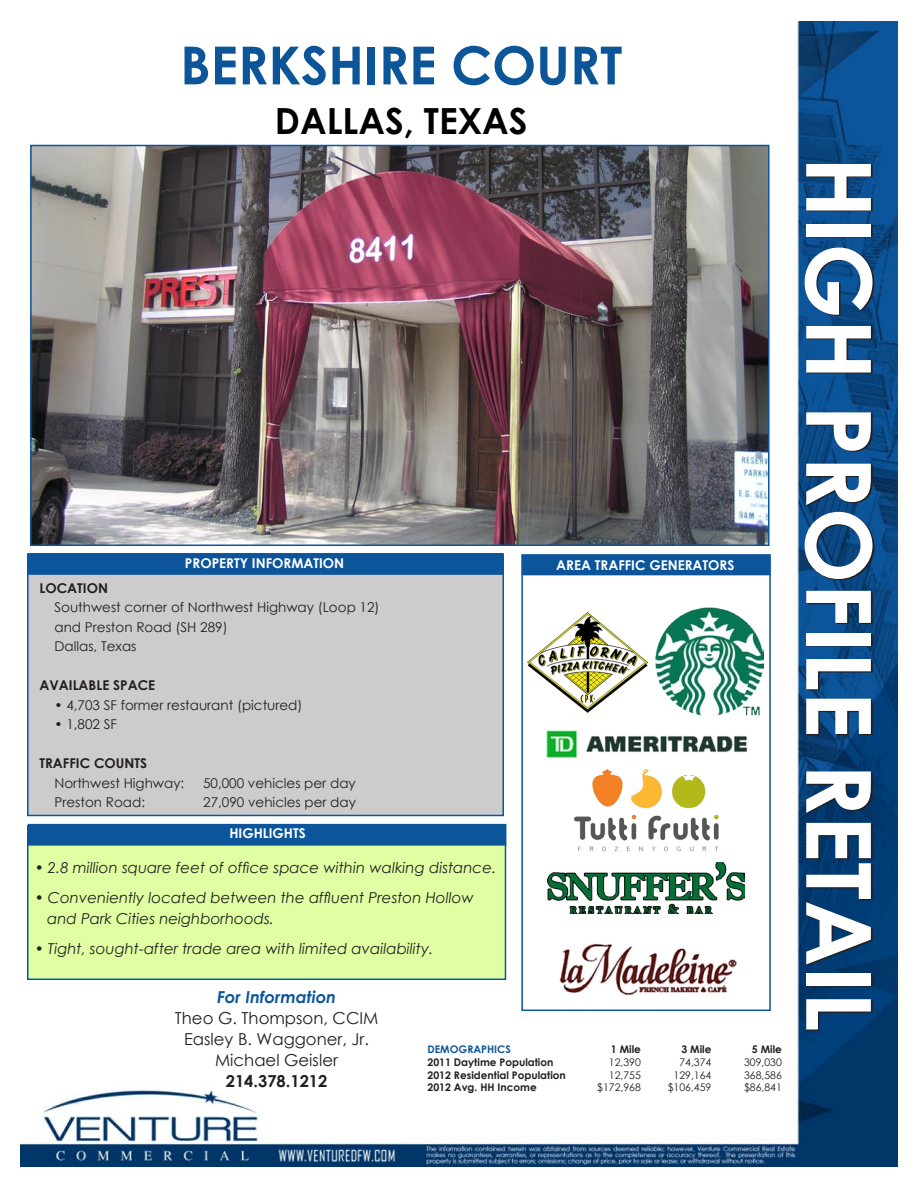
<style>
.page{position:relative;width:918px;height:1188px;background:#fff}
.page>*{position:absolute;margin:0;border:0;box-sizing:border-box;transform-origin:0 0}
.t1{font:700 90px "Century Gothic";color:#fff}
.t2{font:700 52.5px "Century Gothic";color:#0c5599}
.t3{font:700 36px "Century Gothic";color:#000}
.t4{font:16.5px "Century Gothic";color:#231f20}
.t5{font:italic 700 16.5px "Century Gothic";color:#0c559a}
.t6{font:700 16.5px "Century Gothic";color:#231f20}
.t7{font:italic 15px "Century Gothic";color:#231f20}
.t8{font:13.5px/19.5px "Century Gothic";color:#231f20}
.t9{font:700 13.5px "Century Gothic";color:#fff}
.t10{font:700 13.5px "Century Gothic";color:#231f20}
.t11{font:700 10.5px "Century Gothic";color:#231f20}
.t12{font:10.5px "Century Gothic";color:#231f20}
.t13{font:700 10.5px "Century Gothic";color:#0c559a}
</style>
<div class="page">
<img style="left:21px;top:22px;width:876px;height:1144px">
<svg style="left:806px;top:165px;width:92px;height:1002px;background:#0b3d6d"></svg>
<div style="left:27px;top:554px;width:477px;height:262px;background:#ccc;border:2px solid #0c559a"></div>
<div style="left:27px;top:553px;width:476px;height:22px;background:#0c559a;border:2px solid #0c559a"></div>
<div style="left:27px;top:825px;width:479px;height:155px;background:#e0ffa2;border:2px solid #0c559a"></div>
<div style="left:28px;top:824px;width:478px;height:22px;background:#0c559a;border:2px solid #0c559a"></div>
<div style="left:521px;top:554px;width:250px;height:457px;background:#fff;border:2px solid #0c559a"></div>
<div style="left:522px;top:555px;width:249px;height:20px;background:#0c559a"></div>
<img style="left:527px;top:612px;width:121px;height:101px">
<img style="left:548px;top:862px;width:196px;height:51px">
<img style="left:559px;top:943px;width:179px;height:53px">
<img style="left:656px;top:608px;width:107px;height:108px">
<img style="left:33px;top:148px;width:734px;height:395px">
<div style="left:30px;top:145px;width:740px;height:401px;border:2px solid #0c559a"></div>
<img style="left:546px;top:730px;width:202px;height:29px">
<img style="left:574px;top:769px;width:145px;height:83px">
<p class="t2" style="left:180px;top:25px;width:444px">BERKSHIRE COURT</p>
<p class="t3" style="left:275px;top:93px;width:254px">DALLAS, TEXAS</p>
<p class="t9" style="left:185px;top:553px;width:161px">PROPERTY INFORMATION</p>
<p class="t10" style="left:39px;top:578px;width:70px">LOCATION</p>
<p class="t8" style="left:54px;top:598px;width:327px">Southwest corner of Northwest Highway (Loop 12) and Preston Road (SH 289)</p>
<p class="t8" style="left:54px;top:637px;width:84px">Dallas, Texas</p>
<p class="t10" style="left:39px;top:675px;width:117px">AVAILABLE SPACE</p>
<p class="t8" style="left:54px;top:695px;width:250px">• 4,703 SF former restaurant (pictured)</p>
<p class="t8" style="left:54px;top:715px;width:64px">• 1,802 SF</p>
<p class="t10" style="left:39px;top:753px;width:109px">TRAFFIC COUNTS</p>
<p class="t8" style="left:54px;top:773px;width:131px">Northwest Highway:</p>
<p class="t8" style="left:203px;top:773px;width:154px">50,000 vehicles per day</p>
<p class="t8" style="left:54px;top:793px;width:92px">Preston Road:</p>
<p class="t8" style="left:203px;top:793px;width:154px">27,090 vehicles per day</p>
<p class="t9" style="left:229px;top:823px;width:78px">HIGHLIGHTS</p>
<p class="t7" style="left:35px;top:857px;width:463px">• 2.8 million square feet of office space within walking distance.</p>
<p class="t7" style="left:35px;top:887px;width:441px">• Conveniently located between the affluent Preston Hollow</p>
<p class="t7" style="left:47px;top:908px;width:228px">and Park Cities neighborhoods.</p>
<p class="t7" style="left:35px;top:938px;width:400px">• Tight, sought-after trade area with limited availability.</p>
<p class="t9" style="left:556px;top:555px;width:180px">AREA TRAFFIC GENERATORS</p>
<p class="t5" style="left:217px;top:984px;width:121px">For Information</p>
<p class="t4" style="left:175px;top:1006px;width:205px">Theo G. Thompson, CCIM</p>
<p class="t4" style="left:184px;top:1027px;width:187px">Easley B. Waggoner, Jr.</p>
<p class="t4" style="left:215px;top:1048px;width:124px">Michael Geisler</p>
<p class="t6" style="left:226px;top:1068px;width:103px">214.378.1212</p>
<p class="t13" style="left:428px;top:1042px;width:85px">DEMOGRAPHICS</p>
<p class="t11" style="left:428px;top:1054px;width:127px">2011 Daytime Population</p>
<p class="t11" style="left:428px;top:1067px;width:140px">2012 Residential Population</p>
<p class="t11" style="left:428px;top:1079px;width:111px">2012 Avg. HH Income</p>
<p class="t11" style="left:611px;top:1042px;width:32px">1 Mile</p>
<p class="t12" style="left:609px;top:1055px;width:33px">12,390</p>
<p class="t12" style="left:609px;top:1067px;width:33px">12,755</p>
<p class="t12" style="left:597px;top:1080px;width:45px">$172,968</p>
<p class="t11" style="left:681px;top:1042px;width:32px">3 Mile</p>
<p class="t12" style="left:679px;top:1055px;width:33px">74,374</p>
<p class="t12" style="left:674px;top:1067px;width:39px">129,164</p>
<p class="t12" style="left:668px;top:1080px;width:45px">$106,459</p>
<p class="t11" style="left:752px;top:1042px;width:32px">5 Mile</p>
<p class="t12" style="left:744px;top:1055px;width:39px">309,030</p>
<p class="t12" style="left:744px;top:1067px;width:39px">368,586</p>
<p class="t12" style="left:744px;top:1080px;width:39px">$86,841</p>
<p class="t1" style="left:907px;top:157px;width:876px;rotate:90deg">HIGH PROFILE RETAIL</p>
</div>
